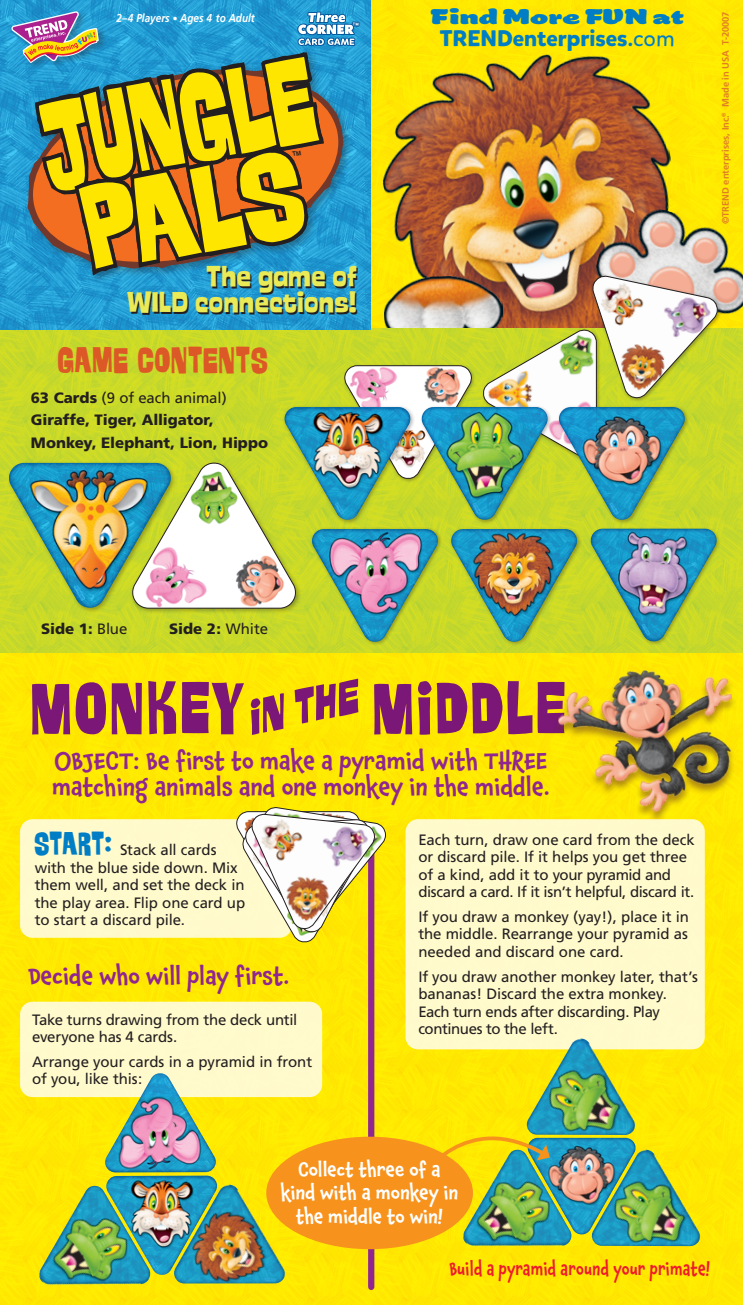
<style>
.page{position:relative;width:743px;height:1305px;background:#fff}
.page>*{position:absolute;margin:0;border:0;box-sizing:border-box;transform-origin:0 0}
.t1{font:68.5px "GORG";letter-spacing:.02em;color:#7a1777}
.t2{font:italic 44.62px "GORG";color:#7a1777;scale:1.1 1}
.t3{font:33.75px "GORG";color:#dd5827}
.t4{font:28.62px/25.6px "Ed TREND Interlock";letter-spacing:.015em;color:#eae956;text-align:right;scale:1.2 1}
.t5{font:500 23.88px/26.8px "Chaloops";color:#90268f}
.t6{font:500 23.38px "Chaloops";color:#90268f}
.t7{font:700 22.5px "Mikado";color:#007ec5}
.t8{font:21.25px "Manteiga Gorda";color:#007ec5;scale:1.32 1}
.t9{font:500 18.75px/23.8px "Chaloops";color:#fff;text-align:center}
.t10{font:500 18.25px "Chaloops";letter-spacing:.015em;color:#ee1b2d;scale:.87 1}
.t11{font:15px/17.5px "Frutiger";letter-spacing:-.01em;color:#231f20}
.t12{font:900 15px/22.5px "Frutiger";letter-spacing:-.005em;color:#231f20}
.t13{font:italic 700 11.5px "Frutiger";color:#fff;scale:.87 1}
.t14{font:700 9.38px "Frutiger";color:#e07e26}
.s1{font-size:10px}
.s2{font-weight:400}
.s3{font-family:"GORG";font-size:30px;color:#007ec5}
</style>
<div class="page">
<img style="left:0;top:0;width:742px;height:1305px">
<div style="left:20px;top:819px;width:272px;height:119px;background:#fffacc;border-radius:12px"></div>
<div style="left:368px;top:837px;width:6px;height:450px;background:#90268f"></div>
<div style="left:552px;top:670px;width:185px;height:153px;background:#ffea01"></div>
<img style="left:555px;top:665px;width:184px;height:153px">
<div style="left:20px;top:1002px;width:302px;height:95px;background:#fffacc;border-radius:12px"></div>
<img style="left:104px;top:1073px;width:112px;height:100px">
<img style="left:39px;top:1186px;width:114px;height:99px">
<img style="left:172px;top:1185px;width:113px;height:99px">
<img style="left:106px;top:1176px;width:112px;height:99px">
<div style="left:405px;top:819px;width:299px;height:230px;background:#fffacc;border-radius:12px"></div>
<img style="left:590px;top:1150px;width:110px;height:96px">
<img style="left:550px;top:1138px;width:86px;height:96px">
<img style="left:462px;top:1150px;width:112px;height:96px">
<img style="left:525px;top:1039px;width:110px;height:96px">
<svg style="left:416px;top:1107px;width:134px;height:76px;background:#c8cf30"></svg>
<div style="left:266px;top:1137px;width:207px;height:112px;background:#f7931d;border-radius:50%"></div>
<img style="left:236px;top:807px;width:150px;height:136px">
<div style="left:588px;top:526px;width:133px;height:120px;background:#231f20;opacity:.35"></div>
<img style="left:590px;top:609px;width:127px;height:33px">
<div style="left:310px;top:527px;width:132px;height:119px;background:#231f20;opacity:.35"></div>
<img style="left:312px;top:609px;width:126px;height:33px">
<div style="left:448px;top:526px;width:134px;height:121px;background:#231f20;opacity:.35"></div>
<img style="left:451px;top:609px;width:126px;height:33px">
<div style="left:6px;top:460px;width:171px;height:153px;background:#231f20;opacity:.35"></div>
<div style="left:130px;top:460px;width:171px;height:154px;background:#231f20;opacity:.35"></div>
<img style="left:11px;top:10px;width:731px;height:599px">
<p class="t13" style="left:117px;top:11px;width:160px">2–4 Players <span class="s1">•</span> Ages 4 to Adult</p>
<h3 class="t4" style="left:127px;top:264px;width:193px">The game of<br>WILD connections!</h3>
<h3 class="t3" style="left:58px;top:341px;width:212px">GAME CONTENTS</h3>
<p class="t12" style="left:31px;top:386px;width:239px">63 Cards <span class="s2">(9 of each animal)<br></span>Giraffe, Tiger, Alligator,<br>Monkey, Elephant, Lion, Hippo</p>
<h3 class="t8" style="left:430px;top:2px;width:193px">Find More FUN at</h3>
<h3 class="t7" style="left:439px;top:24px;width:236px">TRENDenterprises<span class="s2">.com</span></h3>
<p class="t14" style="left:720px;top:224px;width:215px;rotate:-90deg">©TREND enterprises, Inc.<sup>®</sup> Made in USA T-20007</p>
<p class="t12" style="left:41px;top:617px;width:88px">Side 1: <span class="s2">Blue</span></p>
<p class="t12" style="left:169px;top:617px;width:100px">Side 2: <span class="s2">White</span></p>
<h1 class="t1" style="left:32px;top:671px;width:216px">MONKEY</h1>
<h2 class="t2" style="left:242px;top:694px;width:104px;rotate:-12deg">in the</h2>
<h1 class="t1" style="left:374px;top:671px;width:196px">MIDDLE</h1>
<h3 class="t5" style="left:52px;top:747px;width:499px">OBJECT: Be first to make a pyramid with THREE matching animals and one monkey in the middle.</h3>
<p class="t11" style="left:35px;top:841px;width:212px"><span class="s3">START:</span> Stack all cards with the blue side down. Mix them well, and set the deck in the play area. Flip one card up to start a discard pile.</p>
<h3 class="t6" style="left:28px;top:958px;width:263px">Decide who will play first.</h3>
<p class="t11" style="left:32px;top:1010px;width:267px">Take turns drawing from the deck until everyone has 4 cards.</p>
<p class="t11" style="left:32px;top:1053px;width:281px">Arrange your cards in a pyramid in front of you, like this:</p>
<p class="t11" style="left:418px;top:831px;width:278px">Each turn, draw one card from the deck or discard pile. If it helps you get three of a kind, add it to your pyramid and discard a card. If it isn’t helpful, discard it.</p>
<p class="t11" style="left:418px;top:908px;width:272px;text-align:justify">If you draw a monkey (yay!), place it in the middle. Rearrange your pyramid as needed and discard one card.</p>
<p class="t11" style="left:418px;top:967px;width:281px">If you draw another monkey later, that’s bananas! Discard the extra monkey.<br>Each turn ends after discarding. Play continues to the left.</p>
<p class="t9" style="left:281px;top:1157px;width:179px">Collect three of a kind with a monkey in the middle to win!</p>
<p class="t10" style="left:449px;top:1255px;width:301px">Build a pyramid around your primate!</p>
</div>
